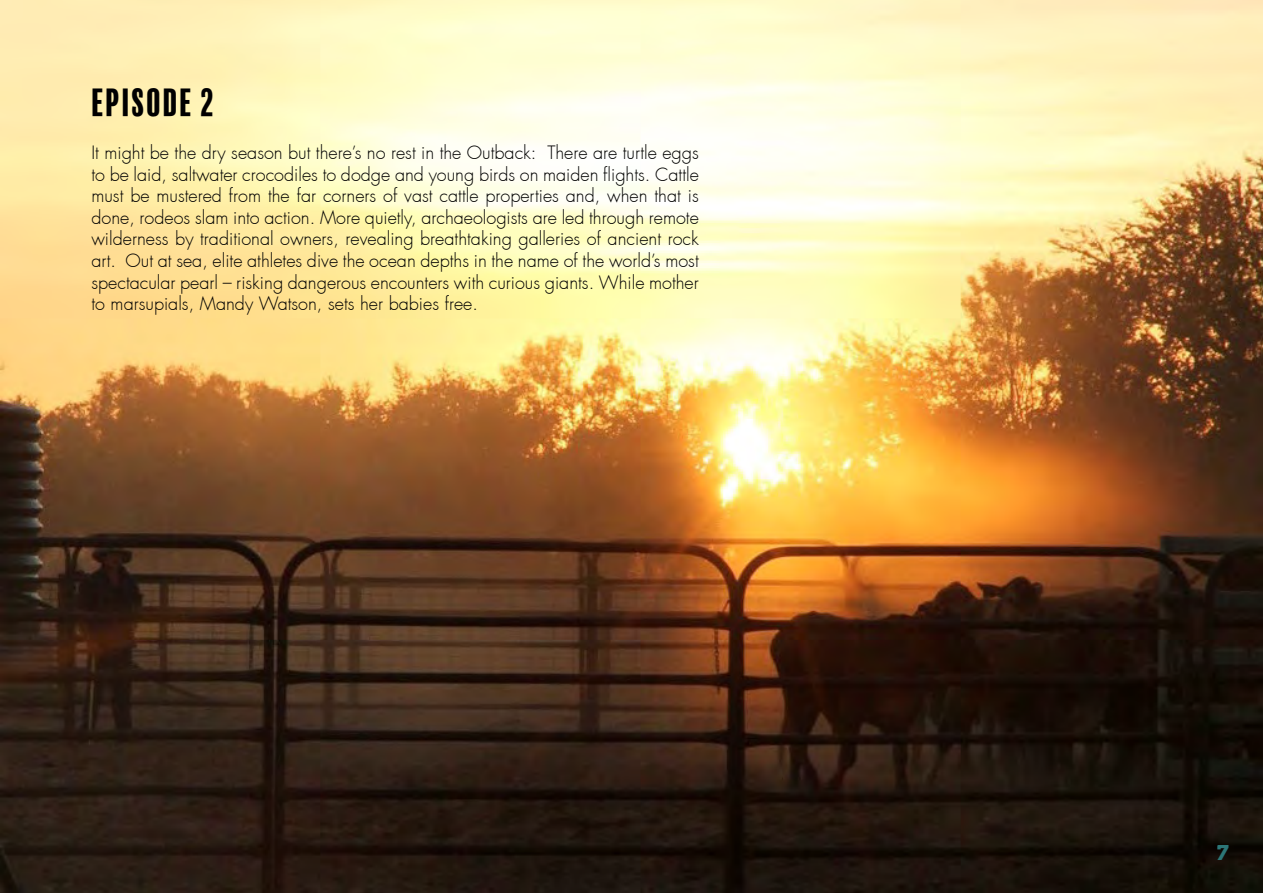
<style>
.page{position:relative;width:1263px;height:893px;background:#fff}
.page>*{position:absolute;margin:0;border:0;box-sizing:border-box;transform-origin:0 0}
.t1{font:36px "Balboa Plus Fill";color:#000}
.t2{font:21px "Museo 900";color:#2c7677}
.t3{font:300 18px/21.6px "Futura";color:#000;text-align:justify}
</style>
<div class="page">
<img style="left:0;top:0;width:1263px;height:893px">
<h1 class="t1" style="left:91px;top:82px;width:126px">EPISODE 2</h1>
<p class="t3" style="left:91px;top:142px;width:609px">It might be the dry season but there’s no rest in the Outback: There are turtle eggs to be laid, saltwater crocodiles to dodge and young birds on maiden flights. Cattle must be mustered from the far corners of vast cattle properties and, when that is done, rodeos slam into action. More quietly, archaeologists are led through remote wilderness by traditional owners, revealing breathtaking galleries of ancient rock art. Out at sea, elite athletes dive the ocean depths in the name of the world’s most spectacular pearl – risking dangerous encounters with curious giants. While mother to marsupials, Mandy Watson, sets her babies free.</p>
<p class="t2" style="left:1217px;top:841px;width:13px">7</p>
</div>
